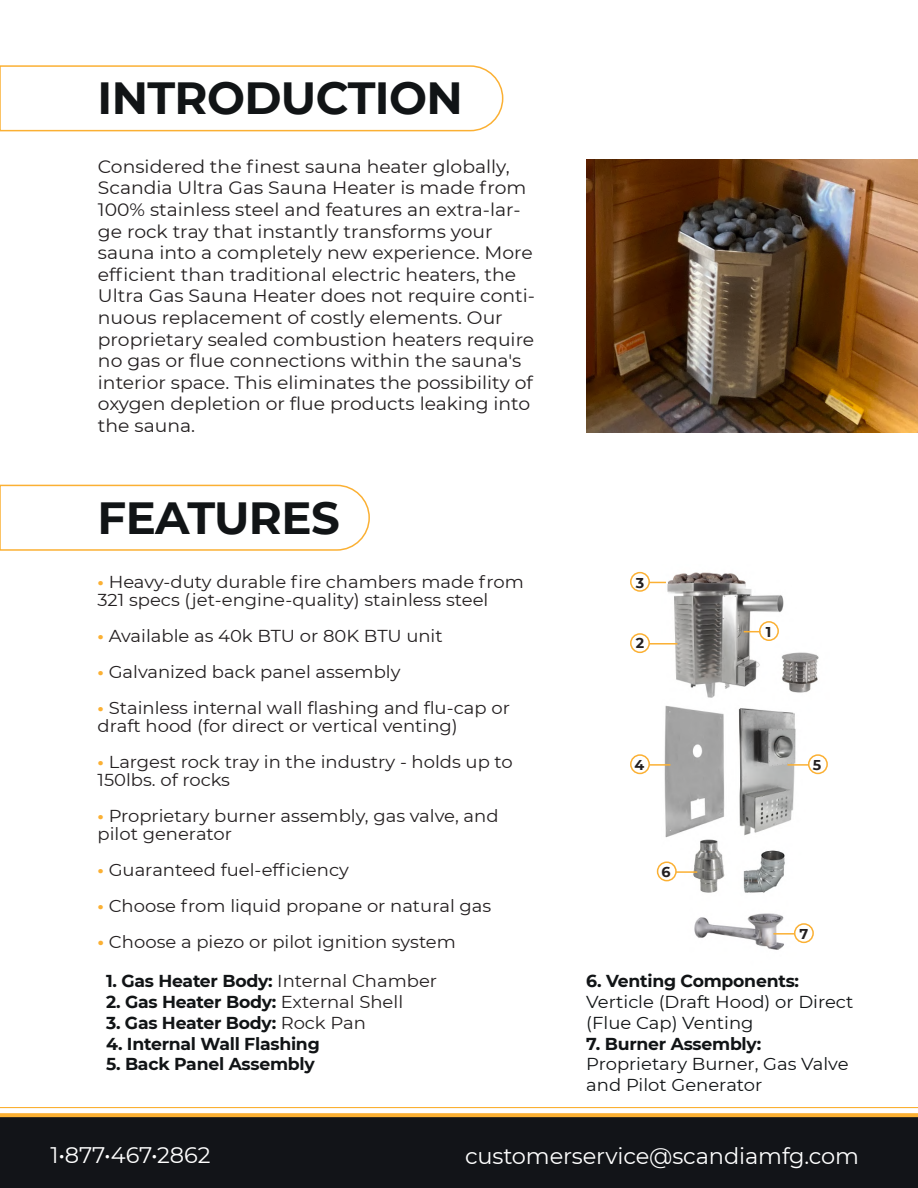
<style>
.page{position:relative;width:918px;height:1188px;background:#fff}
.page>*{position:absolute;margin:0;border:0;box-sizing:border-box;transform-origin:0 0}
.t1{font:700 45px "Montserrat";letter-spacing:-.015em;color:#111416}
.t2{font:22.5px "Montserrat";letter-spacing:-.005em;color:#fff}
.t3{font:18px/21.6px "Montserrat";color:#231f20;scale:1.04 1}
.t4{font:17.25px/18px "Montserrat";color:#231f20;scale:1.04 1}
.t5{font:700 17.25px "Montserrat";letter-spacing:-.015em;color:#111416}
.t6{font:17.25px/20.7px "Montserrat";color:#111416;scale:1.04 1}
.t7{font:700 14.25px "Montserrat";color:#231f20}
.s1{font-weight:700;color:#fbb033}
.s2{font-weight:700;font-size:18px;color:#fbb033}
.s3{font-weight:400;color:#231f20}
</style>
<div class="page">
<img style="left:661px;top:572px;width:167px;height:378px">
<img style="left:0;top:1108px;width:918px;height:80px">
<svg style="left:0;top:65px;width:504px;height:67px"></svg>
<svg style="left:0;top:484px;width:370px;height:67px"></svg>
<img style="left:586px;top:159px;width:332px;height:273px">
<div style="left:630px;top:572px;width:20px;height:20px;border:2px solid #fbb033;border-radius:50%"></div>
<svg style="left:649px;top:582px;width:17px;height:1px"></svg>
<div style="left:630px;top:754px;width:20px;height:20px;border:2px solid #fbb033;border-radius:50%"></div>
<hr style="left:649px;top:764px;width:21px;height:2px;background:#fbb033">
<div style="left:657px;top:861px;width:20px;height:20px;border:2px solid #fbb033;border-radius:50%"></div>
<hr style="left:676px;top:871px;width:21px;height:2px;background:#fbb033">
<div style="left:808px;top:754px;width:20px;height:20px;border:2px solid #fbb033;border-radius:50%"></div>
<hr style="left:787px;top:764px;width:22px;height:2px;background:#fbb033">
<div style="left:794px;top:923px;width:20px;height:20px;border:2px solid #fbb033;border-radius:50%"></div>
<hr style="left:773px;top:933px;width:22px;height:2px;background:#fbb033">
<div style="left:759px;top:621px;width:20px;height:20px;border:2px solid #fbb033;border-radius:50%"></div>
<svg style="left:744px;top:631px;width:16px;height:1px"></svg>
<div style="left:630px;top:633px;width:20px;height:20px;border:2px solid #fbb033;border-radius:50%"></div>
<hr style="left:649px;top:643px;width:28px;height:2px;background:#fbb033">
<h1 class="t1" style="left:98px;top:66px;width:367px">INTRODUCTION</h1>
<p class="t3" style="left:98px;top:155px;width:422px">Considered the finest sauna heater globally, Scandia Ultra Gas Sauna Heater is made from 100% stainless steel and features an extra-lar&shy;ge rock tray that instantly transforms your sauna into a completely new experience. More efficient than traditional electric heaters, the Ultra Gas Sauna Heater does not require conti&shy;nuous replacement of costly elements. Our proprietary sealed combustion heaters require no gas or flue connections within the sauna's interior space. This eliminates the possibility of oxygen depletion or flue products leaking into the sauna.</p>
<h1 class="t1" style="left:98px;top:485px;width:244px">FEATURES</h1>
<p class="t4" style="left:98px;top:572px;width:411px"><span class="s1">•</span> Heavy-duty durable fire chambers made from<br>321 specs (jet-engine-quality) stainless steel</p>
<p class="t4" style="left:98px;top:626px;width:333px"><span class="s1">•</span> Available as 40k BTU or 80K BTU unit</p>
<p class="t4" style="left:98px;top:662px;width:293px"><span class="s1">•</span> Galvanized back panel assembly</p>
<p class="t4" style="left:98px;top:698px;width:398px"><span class="s1">•</span> Stainless internal wall flashing and flu-cap or draft hood (for direct or vertical venting)</p>
<p class="t4" style="left:98px;top:752px;width:401px"><span class="s1">•</span> Largest rock tray in the industry - holds up to<br>150lbs. of rocks</p>
<p class="t4" style="left:98px;top:806px;width:387px"><span class="s1">•</span> Proprietary burner assembly, gas valve, and pilot generator</p>
<p class="t4" style="left:98px;top:860px;width:243px"><span class="s1">•</span> Guaranteed fuel-efficiency</p>
<p class="t4" style="left:98px;top:896px;width:380px"><span class="s1">•</span> Choose from liquid propane or natural gas</p>
<p class="t4" style="left:98px;top:932px;width:346px"><span class="s2">•</span> Choose a piezo or pilot ignition system</p>
<p class="t5" style="left:106px;top:969px;width:333px">1. Gas Heater Body: <span class="s3">Internal Chamber</span></p>
<p class="t5" style="left:106px;top:990px;width:299px">2. Gas Heater Body: <span class="s3">External Shell</span></p>
<p class="t5" style="left:106px;top:1010px;width:261px">3. Gas Heater Body: <span class="s3">Rock Pan</span></p>
<p class="t5" style="left:106px;top:1031px;width:215px">4. Internal Wall Flashing</p>
<p class="t5" style="left:106px;top:1052px;width:210px">5. Back Panel Assembly</p>
<p class="t7" style="left:636px;top:572px;width:10px">3</p>
<p class="t7" style="left:636px;top:633px;width:10px">2</p>
<p class="t7" style="left:634px;top:754px;width:11px">4</p>
<p class="t7" style="left:662px;top:861px;width:11px">6</p>
<p class="t7" style="left:766px;top:621px;width:7px">1</p>
<p class="t7" style="left:813px;top:754px;width:10px">5</p>
<p class="t7" style="left:799px;top:924px;width:10px">7</p>
<p class="t5" style="left:586px;top:969px;width:214px">6. Venting Components:</p>
<p class="t6" style="left:586px;top:991px;width:258px">Verticle (Draft Hood) or Direct (Flue Cap) Venting</p>
<p class="t5" style="left:586px;top:1031px;width:176px">7. Burner Assembly:</p>
<p class="t6" style="left:586px;top:1053px;width:254px">Proprietary Burner, Gas Valve and Pilot Generator</p>
<p class="t2" style="left:50px;top:1140px;width:162px">1•877•467•2862</p>
<p class="t2" style="left:465px;top:1140px;width:396px">customerservice@scandiamfg.com</p>
</div>
